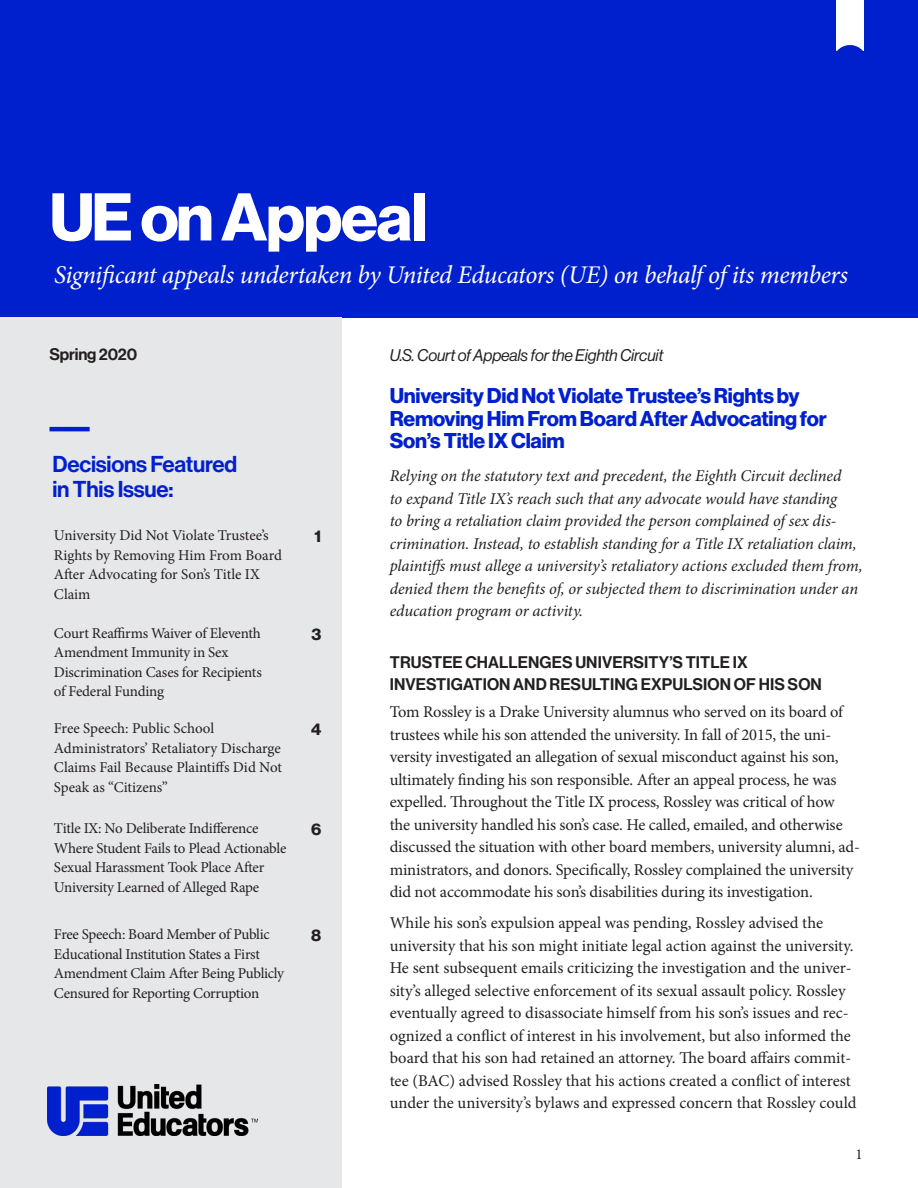
<style>
.page{position:relative;width:918px;height:1188px;background:#fff}
.page>*{position:absolute;margin:0;border:0;box-sizing:border-box;transform-origin:0 0}
.t1{font:66px "N Haas Grotesk DS Pro 75 Bd";letter-spacing:-.02em;color:#fff}
.t2{font:italic 25.5px "Minion Pro";letter-spacing:-.02em;color:#fff}
.t3{font:22.5px/25.5px "N Haas Grotesk DS Pro 65 Md";letter-spacing:-.01em;color:#0020cd}
.t4{font:21px/22.5px "N Haas Grotesk DS Pro 75 Bd";letter-spacing:-.01em;color:#0020cd}
.t5{font:16.5px/22.5px "Minion Pro";letter-spacing:-.005em;color:#231f20}
.t6{font:italic 16.5px/22.5px "Minion Pro";letter-spacing:-.01em;color:#231f20}
.t7{font:16.5px/22.5px "N Haas Grotesk DS Pro 65 Md";letter-spacing:.005em;color:#231f20}
.t8{font:16.5px "N Haas Grotesk DS Pro 56 It";letter-spacing:-.01em;color:#231f20}
.t9{font:16.5px "N Haas Grotesk DS Pro 75 Bd";color:#231f20}
.t10{font:15px/19.5px "Minion Pro";letter-spacing:-.015em;color:#231f20}
</style>
<div class="page">
<div style="left:0;top:0;width:918px;height:318px;background:#0020cd"></div>
<div style="left:0;top:318px;width:342px;height:870px;background:#e6e7e9"></div>
<img style="left:48px;top:1084px;width:209px;height:51px">
<hr style="left:50px;top:427px;width:40px;height:4px;background:#0020cd">
<img style="left:837px;top:0;width:27px;height:51px">
<h1 class="t1" style="left:50px;top:179px;width:379px">UE on Appeal</h1>
<h2 class="t2" style="left:54px;top:258px;width:796px">Significant appeals undertaken by United Educators (UE) on behalf of its members</h2>
<p class="t7" style="left:50px;top:343px;width:89px">Spring 2020</p>
<h3 class="t3" style="left:52px;top:451px;width:186px">Decisions Featured in This Issue:</h3>
<p class="t10" style="left:54px;top:526px;width:230px">University Did Not Violate Trustee’s<br>Rights by Removing Him From Board<br>After Advocating for Son’s Title IX<br>Claim</p>
<p class="t9" style="left:315px;top:527px;width:8px">1</p>
<p class="t10" style="left:54px;top:623px;width:209px">Court Reaffirms Waiver of Eleventh<br>Amendment Immunity in Sex<br>Discrimination Cases for Recipients of Federal Funding</p>
<p class="t9" style="left:311px;top:624px;width:11px">3</p>
<p class="t10" style="left:54px;top:719px;width:230px">Free Speech: Public School<br>Administrators’ Retaliatory Discharge<br>Claims Fail Because Plaintiffs Did Not<br>Speak as “Citizens”</p>
<p class="t9" style="left:311px;top:720px;width:12px">4</p>
<p class="t10" style="left:54px;top:819px;width:234px">Title IX: No Deliberate Indifference Where Student Fails to Plead Actionable Sexual Harassment Took Place After University Learned of Alleged Rape</p>
<p class="t9" style="left:311px;top:819px;width:12px">6</p>
<p class="t10" style="left:54px;top:925px;width:232px">Free Speech: Board Member of Public Educational Institution States a First Amendment Claim After Being Publicly Censured for Reporting Corruption</p>
<p class="t9" style="left:311px;top:926px;width:12px">8</p>
<p class="t8" style="left:390px;top:346px;width:275px">U.S. Court of Appeals for the Eighth Circuit</p>
<p class="t4" style="left:390px;top:385px;width:439px">University Did Not Violate Trustee’s Rights by<br>Removing Him From Board After Advocating for<br>Son’s Title IX Claim</p>
<p class="t6" style="left:390px;top:465px;width:475px">Relying on the statutory text and precedent, the Eighth Circuit declined<br>to expand Title IX’s reach such that any advocate would have standing<br>to bring a retaliation claim provided the person complained of sex dis&shy;crimination. Instead, to establish standing for a Title IX retaliation claim, plaintiffs must allege a university’s retaliatory actions excluded them from, denied them the benefits of, or subjected them to discrimination under an education program or activity.</p>
<p class="t7" style="left:390px;top:651px;width:434px">TRUSTEE CHALLENGES UNIVERSITY’S TITLE IX<br>INVESTIGATION AND RESULTING EXPULSION OF HIS SON</p>
<p class="t5" style="left:390px;top:701px;width:472px">Tom Rossley is a Drake University alumnus who served on its board of trustees while his son attended the university. In fall of 2015, the uni&shy;versity investigated an allegation of sexual misconduct against his son, ultimately finding his son responsible. After an appeal process, he was expelled. Throughout the Title IX process, Rossley was critical of how<br>the university handled his son’s case. He called, emailed, and otherwise discussed the situation with other board members, university alumni, ad&shy;ministrators, and donors. Specifically, Rossley complained the university did not accommodate his son’s disabilities during its investigation.</p>
<p class="t5" style="left:390px;top:912px;width:468px">While his son’s expulsion appeal was pending, Rossley advised the university that his son might initiate legal action against the university.<br>He sent subsequent emails criticizing the investigation and the univer&shy;sity’s alleged selective enforcement of its sexual assault policy. Rossley eventually agreed to disassociate himself from his son’s issues and rec&shy;ognized a conflict of interest in his involvement, but also informed the board that his son had retained an attorney. The board affairs commit&shy;tee (BAC) advised Rossley that his actions created a conflict of interest under the university’s bylaws and expressed concern that Rossley could</p>
<p class="t10" style="left:856px;top:1145px;width:9px">1</p>
</div>
